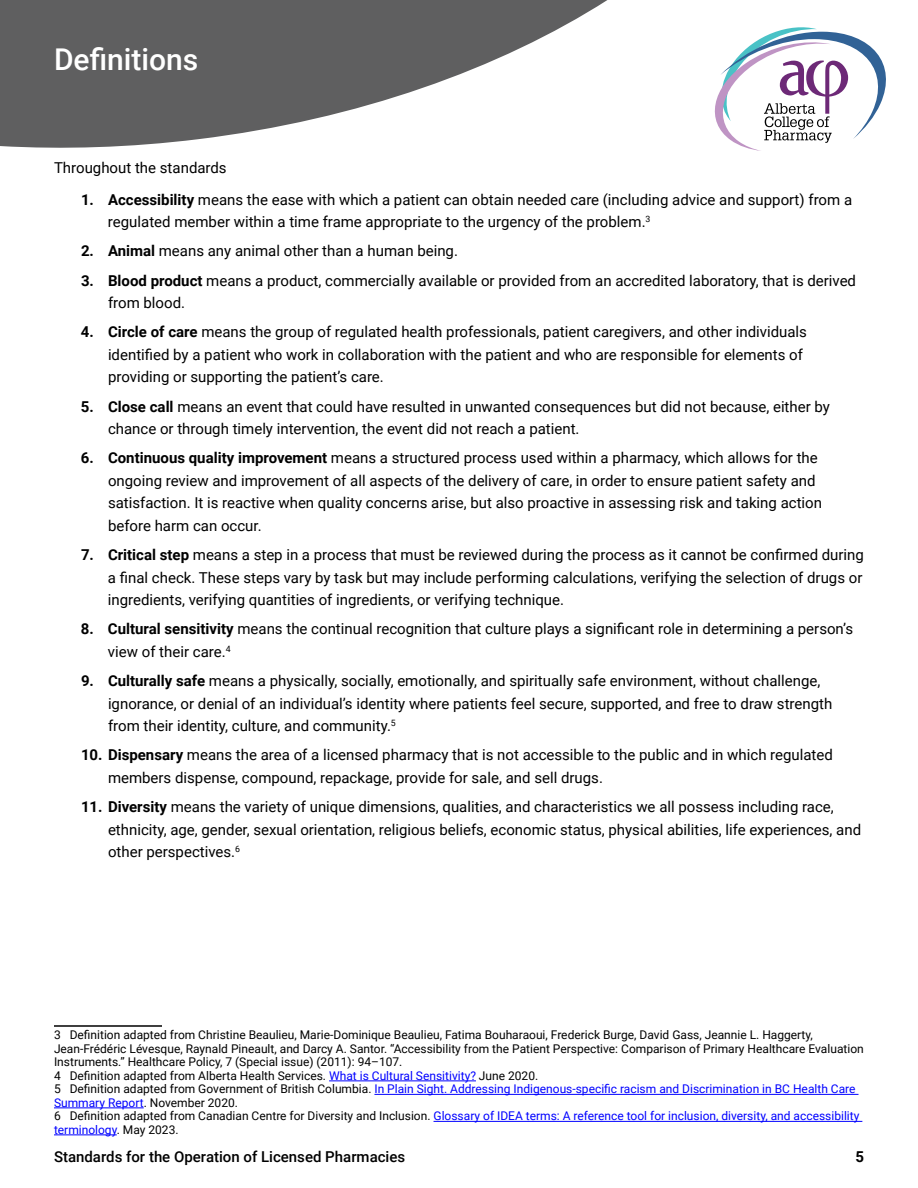
<style>
.page{position:relative;width:918px;height:1188px;background:#fff}
.page>*{position:absolute;margin:0;border:0;box-sizing:border-box;transform-origin:0 0}
.t1{font:500 30px "Roboto";color:#fff}
.t2{font:15px/22.5px "Roboto";color:#000}
.t3{font:500 15px "Roboto";color:#000}
.t4{font:700 15px "Roboto";color:#000}
.t5{font:12px/13.5px "Roboto";color:#000}
.s1{font-weight:700}
.s2{color:#00f}
</style>
<div class="page">
<svg style="left:714px;top:27px;width:172px;height:124px"></svg>
<hr style="left:54px;top:1025px;width:108px;height:2px;background:#000">
<hr style="left:329px;top:1081px;width:147px;height:1px;background:#00f">
<hr style="left:374px;top:1094px;width:485px;height:1px;background:#00f">
<hr style="left:54px;top:1108px;width:90px;height:1px;background:#00f">
<hr style="left:434px;top:1121px;width:428px;height:1px;background:#00f">
<hr style="left:54px;top:1135px;width:63px;height:1px;background:#00f">
<svg style="left:0;top:0;width:607px;height:148px;fill:#5f5f60"></svg>
<h1 class="t1" style="left:54px;top:39px;width:146px">Definitions</h1>
<p class="t2" style="left:54px;top:156px;width:174px">Throughout the standards</p>
<p class="t2" style="left:108px;top:188px;width:746px;text-indent:-27px"><span class="s1">1. Accessibility</span> means the ease with which a patient can obtain needed care (including advice and support) from a regulated member within a time frame appropriate to the urgency of the problem.<sup>3</sup></p>
<p class="t2" style="left:81px;top:239px;width:378px"><span class="s1">2. Animal</span> means any animal other than a human being.</p>
<p class="t2" style="left:108px;top:269px;width:750px;text-indent:-27px"><span class="s1">3. Blood product</span> means a product, commercially available or provided from an accredited laboratory, that is derived from blood.</p>
<p class="t2" style="left:108px;top:320px;width:701px;text-indent:-27px"><span class="s1">4. Circle of care</span> means the group of regulated health professionals, patient caregivers, and other individuals identified by a patient who work in collaboration with the patient and who are responsible for elements of providing or supporting the patient’s care.</p>
<p class="t2" style="left:108px;top:395px;width:723px;text-indent:-27px"><span class="s1">5. Close call</span> means an event that could have resulted in unwanted consequences but did not because, either by chance or through timely intervention, the event did not reach a patient.</p>
<p class="t2" style="left:108px;top:446px;width:716px;text-indent:-27px"><span class="s1">6. Continuous quality improvement</span> means a structured process used within a pharmacy, which allows for the ongoing review and improvement of all aspects of the delivery of care, in order to ensure patient safety and satisfaction. It is reactive when quality concerns arise, but also proactive in assessing risk and taking action before harm can occur.</p>
<p class="t2" style="left:108px;top:543px;width:757px;text-align:justify;text-indent:-27px"><span class="s1">7. Critical step</span> means a step in a process that must be reviewed during the process as it cannot be confirmed during a final check. These steps vary by task but may include performing calculations, verifying the selection of drugs or ingredients, verifying quantities of ingredients, or verifying technique.</p>
<p class="t2" style="left:108px;top:617px;width:747px;text-indent:-27px"><span class="s1">8. Cultural sensitivity</span> means the continual recognition that culture plays a significant role in determining a person’s view of their care.<sup>4</sup></p>
<p class="t2" style="left:108px;top:669px;width:726px;text-indent:-27px"><span class="s1">9. Culturally safe</span> means a physically, socially, emotionally, and spiritually safe environment, without challenge, ignorance, or denial of an individual’s identity where patients feel secure, supported, and free to draw strength from their identity, culture, and community.<sup>5</sup></p>
<p class="t2" style="left:108px;top:743px;width:726px;text-indent:-27px"><span class="s1">10. Dispensary</span> means the area of a licensed pharmacy that is not accessible to the public and in which regulated members dispense, compound, repackage, provide for sale, and sell drugs.</p>
<p class="t2" style="left:108px;top:795px;width:755px;text-indent:-27px"><span class="s1">11. Diversity</span> means the variety of unique dimensions, qualities, and characteristics we all possess including race, ethnicity, age, gender, sexual orientation, religious beliefs, economic status, physical abilities, life experiences, and other perspectives.<sup>6</sup></p>
<p class="t5" style="left:54px;top:1028px;width:811px">3 Definition adapted from Christine Beaulieu, Marie-Dominique Beaulieu, Fatima Bouharaoui, Frederick Burge, David Gass, Jeannie L. Haggerty, Jean-Frédéric Lévesque, Raynald Pineault, and Darcy A. Santor. “Accessibility from the Patient Perspective: Comparison of Primary Healthcare Evaluation Instruments.” Healthcare Policy, 7 (Special issue) (2011): 94–107.<br>4 Definition adapted from Alberta Health Services. <span class="s2">What is Cultural Sensitivity?</span> June 2020.<br>5 Definition adapted from Government of British Columbia. <span class="s2">In Plain Sight. Addressing Indigenous-specific racism and Discrimination in BC Health Care Summary Report</span>. November 2020.<br>6 Definition adapted from Canadian Centre for Diversity and Inclusion. <span class="s2">Glossary of IDEA terms: A reference tool for inclusion, diversity, and accessibility terminology</span>. May 2023.</p>
<p class="t3" style="left:54px;top:1146px;width:353px">Standards for the Operation of Licensed Pharmacies</p>
<p class="t4" style="left:855px;top:1146px;width:10px">5</p>
</div>
